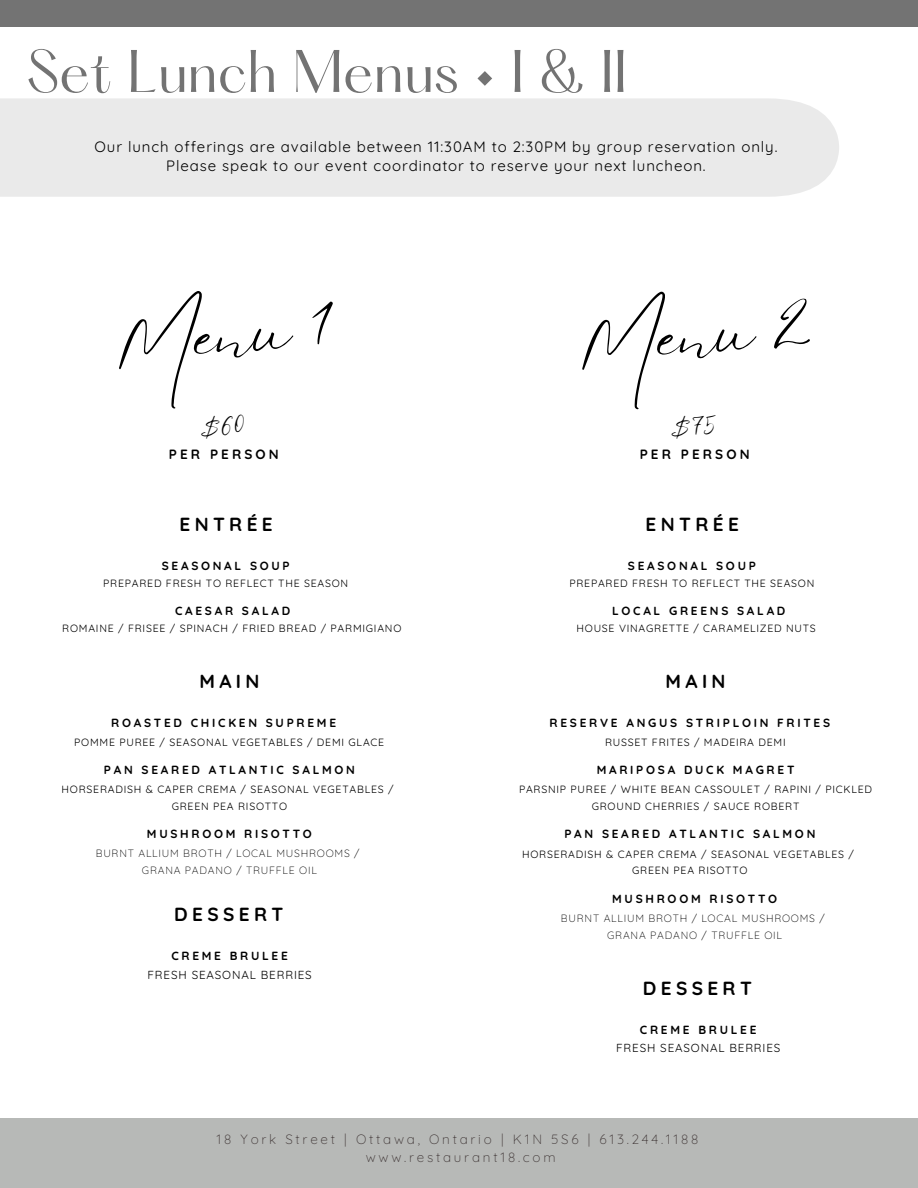
<style>
.page{position:relative;width:918px;height:1188px;background:#fff}
.page>*{position:absolute;margin:0;border:0;box-sizing:border-box;transform-origin:0 0}
.t1{font:69.15px "Eyesome Script";color:#000}
.t2{font:52.5px "Hatton";color:#737373}
.t3{font:700 19.05px "Quicksand";letter-spacing:.23em;color:#000}
.t4{font:15px "Quicksand";letter-spacing:.06em;color:#000}
.t5{font:300 13.5px "Quicksand";letter-spacing:.205em;color:#403737}
.t6{font:700 13.5px "Quicksand";letter-spacing:.23em;color:#000}
.t7{font:700 11.85px "Quicksand";letter-spacing:.23em;color:#000}
.t8{font:11.7px "Quicksand";letter-spacing:.075em;color:#000}
.t9{font:10.5px/16.8px "Quicksand";letter-spacing:.075em;color:#000;text-align:center}
.t10{font:300 10.5px/16.8px "Quicksand";letter-spacing:.075em;color:#000;text-align:center}
</style>
<div class="page">
<div style="left:0;top:0;width:918px;height:27px;background:#737373"></div>
<div style="left:0;top:1118px;width:918px;height:70px;background:#b7b9b7"></div>
<div style="left:0;top:98px;width:839px;height:99px;background:#eaeaea"></div>
<h2 class="t2" style="left:26px;top:47px;width:602px">Set Lunch Menus • I &amp; II</h2>
<h5 class="t4" style="left:95px;top:137px;width:684px">Our lunch offerings are available between 11:30AM to 2:30PM by group reservation only.</h5>
<p class="t4" style="left:166px;top:156px;width:541px">Please speak to our event coordinator to reserve your next luncheon.</p>
<p class="t1" style="left:110px;top:298px;width:223px;rotate:-5deg">Menu 1</p>
<p class="t1" style="left:573px;top:299px;width:239px;rotate:-5deg">Menu 2</p>
<p class="t6" style="left:169px;top:446px;width:111px">PER PERSON</p>
<h5 class="t6" style="left:640px;top:446px;width:111px">PER PERSON</h5>
<h1 class="t3" style="left:180px;top:512px;width:95px">ENTRÉE</h1>
<h6 class="t3" style="left:646px;top:512px;width:95px">ENTRÉE</h6>
<p class="t7" style="left:162px;top:559px;width:130px">SEASONAL SOUP</p>
<p class="t9" style="left:103px;top:575px;width:247px">PREPARED FRESH TO REFLECT THE SEASON</p>
<p class="t7" style="left:175px;top:603px;width:117px">CAESAR SALAD</p>
<p class="t9" style="left:62px;top:620px;width:341px">ROMAINE / FRISEE / SPINACH / FRIED BREAD / PARMIGIANO</p>
<p class="t7" style="left:628px;top:559px;width:130px">SEASONAL SOUP</p>
<h3 class="t9" style="left:569px;top:575px;width:247px">PREPARED FRESH TO REFLECT THE SEASON</h3>
<p class="t7" style="left:612px;top:603px;width:175px">LOCAL GREENS SALAD</p>
<p class="t9" style="left:577px;top:620px;width:241px">HOUSE VINAGRETTE / CARAMELIZED NUTS</p>
<p class="t3" style="left:199px;top:669px;width:61px">MAIN</p>
<p class="t3" style="left:666px;top:669px;width:61px">MAIN</p>
<h1 class="t7" style="left:111px;top:715px;width:226px">ROASTED CHICKEN SUPREME</h1>
<h4 class="t9" style="left:74px;top:734px;width:311px">POMME PUREE / SEASONAL VEGETABLES / DEMI GLACE</h4>
<p class="t7" style="left:104px;top:762px;width:253px">PAN SEARED ATLANTIC SALMON</p>
<h3 class="t9" style="left:62px;top:781px;width:333px">HORSERADISH &amp; CAPER CREMA / SEASONAL VEGETABLES /</h3>
<h6 class="t9" style="left:172px;top:798px;width:117px">GREEN PEA RISOTTO</h6>
<p class="t7" style="left:147px;top:826px;width:166px">MUSHROOM RISOTTO</p>
<p class="t10" style="left:96px;top:845px;width:265px">BURNT ALLIUM BROTH / LOCAL MUSHROOMS /<br>GRANA PADANO / TRUFFLE OIL</p>
<p class="t7" style="left:550px;top:715px;width:282px">RESERVE ANGUS STRIPLOIN FRITES</p>
<h5 class="t9" style="left:605px;top:734px;width:182px">RUSSET FRITES / MADEIRA DEMI</h5>
<p class="t7" style="left:597px;top:762px;width:199px">MARIPOSA DUCK MAGRET</p>
<p class="t9" style="left:519px;top:781px;width:355px">PARSNIP PUREE / WHITE BEAN CASSOULET / RAPINI / PICKLED<br>GROUND CHERRIES / SAUCE ROBERT</p>
<p class="t7" style="left:564px;top:826px;width:253px">PAN SEARED ATLANTIC SALMON</p>
<p class="t9" style="left:522px;top:845px;width:333px">HORSERADISH &amp; CAPER CREMA / SEASONAL VEGETABLES /</p>
<p class="t9" style="left:632px;top:862px;width:117px">GREEN PEA RISOTTO</p>
<p class="t3" style="left:174px;top:902px;width:111px">DESSERT</p>
<p class="t7" style="left:612px;top:891px;width:166px">MUSHROOM RISOTTO</p>
<p class="t10" style="left:561px;top:910px;width:265px">BURNT ALLIUM BROTH / LOCAL MUSHROOMS /</p>
<p class="t10" style="left:607px;top:926px;width:176px">GRANA PADANO / TRUFFLE OIL</p>
<h3 class="t7" style="left:171px;top:948px;width:118px">CREME BRULEE</h3>
<h6 class="t8" style="left:148px;top:967px;width:166px">FRESH SEASONAL BERRIES</h6>
<p class="t3" style="left:643px;top:976px;width:111px">DESSERT</p>
<p class="t7" style="left:640px;top:1022px;width:118px">CREME BRULEE</p>
<p class="t8" style="left:616px;top:1041px;width:166px">FRESH SEASONAL BERRIES</p>
<h4 class="t5" style="left:216px;top:1130px;width:484px">18 York Street | Ottawa, Ontario | K1N 5S6 | 613.244.1188</h4>
<p class="t5" style="left:366px;top:1148px;width:192px">www.restaurant18.com</p>
</div>
